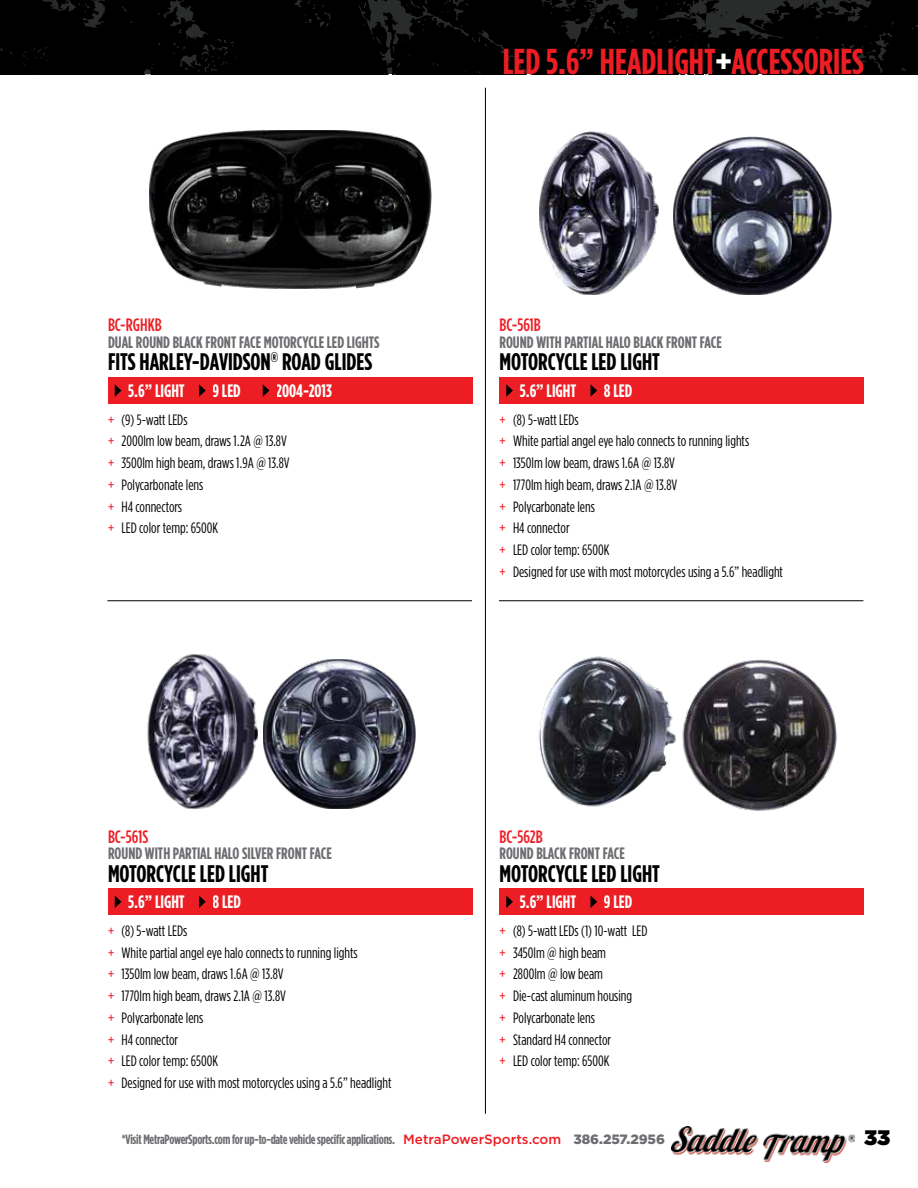
<style>
.page{position:relative;width:918px;height:1188px;background:#fff}
.page>*{position:absolute;margin:0;border:0;box-sizing:border-box;transform-origin:0 0}
.t1{font:700 36px "Gotham Condensed";color:#ed1d24}
.t2{font:700 24px "Gotham Condensed";color:#000}
.t3{font:900 21px "Gotham";color:#000}
.t4{font:700 18px "Gotham Condensed";color:#fff}
.t5{font:500 18px "Gotham Condensed";color:#ed1d24}
.t6{font:700 16.5px "Gotham Condensed";color:#6d6e71}
.t7{font:15px/21.8px "Gotham Condensed";color:#000}
.t8{font:700 13.5px "Gotham Condensed";letter-spacing:-.02em;color:#6d6e71}
.s1{color:#ed1d24}
.s2{color:#fff}
.s3{font-family:"Gotham";font-weight:500;color:#ed1d24}
.s4{font-family:"Gotham";font-weight:900}
</style>
<div class="page">
<svg style="left:78px;top:0;width:265px;height:74px;background:#030303"></svg>
<svg style="left:124px;top:1px;width:24px;height:36px"></svg>
<svg style="left:133px;top:52px;width:19px;height:21px"></svg>
<svg style="left:159px;top:47px;width:6px;height:6px"></svg>
<div style="left:260px;top:0;width:74px;height:74px;background:#000"></div>
<div style="left:0;top:0;width:78px;height:75px;background:#000"></div>
<svg style="left:343px;top:0;width:575px;height:75px;background:#050606"></svg>
<img style="left:672px;top:1127px;width:183px;height:35px">
<div style="left:108px;top:377px;width:20px;height:27px;background:#ed1d24"></div>
<svg style="left:115px;top:384px;width:7px;height:13px"></svg>
<div style="left:128px;top:377px;width:64px;height:27px;background:#ed1d24"></div>
<div style="left:212px;top:377px;width:44px;height:27px;background:#ed1d24"></div>
<div style="left:276px;top:377px;width:196px;height:27px;background:#ed1d24"></div>
<div style="left:192px;top:377px;width:20px;height:27px;background:#ed1d24"></div>
<svg style="left:199px;top:384px;width:7px;height:13px"></svg>
<div style="left:256px;top:377px;width:20px;height:27px;background:#ed1d24"></div>
<svg style="left:263px;top:384px;width:7px;height:13px"></svg>
<div style="left:500px;top:377px;width:20px;height:27px;background:#ed1d24"></div>
<svg style="left:506px;top:384px;width:7px;height:13px"></svg>
<div style="left:520px;top:377px;width:64px;height:27px;background:#ed1d24"></div>
<div style="left:604px;top:377px;width:260px;height:27px;background:#ed1d24"></div>
<div style="left:584px;top:377px;width:20px;height:27px;background:#ed1d24"></div>
<svg style="left:590px;top:384px;width:7px;height:13px"></svg>
<div style="left:108px;top:888px;width:20px;height:27px;background:#ed1d24"></div>
<svg style="left:115px;top:896px;width:7px;height:12px"></svg>
<div style="left:128px;top:888px;width:64px;height:27px;background:#ed1d24"></div>
<div style="left:212px;top:888px;width:260px;height:27px;background:#ed1d24"></div>
<div style="left:192px;top:888px;width:20px;height:27px;background:#ed1d24"></div>
<svg style="left:199px;top:896px;width:7px;height:12px"></svg>
<div style="left:500px;top:888px;width:20px;height:27px;background:#ed1d24"></div>
<svg style="left:506px;top:896px;width:7px;height:12px"></svg>
<div style="left:520px;top:888px;width:64px;height:27px;background:#ed1d24"></div>
<div style="left:604px;top:888px;width:260px;height:27px;background:#ed1d24"></div>
<div style="left:584px;top:888px;width:20px;height:27px;background:#ed1d24"></div>
<svg style="left:590px;top:896px;width:7px;height:12px"></svg>
<img style="left:149px;top:130px;width:282px;height:159px">
<img style="left:540px;top:132px;width:119px;height:163px">
<img style="left:673px;top:137px;width:158px;height:158px">
<img style="left:147px;top:654px;width:110px;height:155px">
<img style="left:263px;top:659px;width:152px;height:150px">
<hr style="left:107px;top:600px;width:365px;height:1px;background:#000">
<hr style="left:499px;top:600px;width:364px;height:1px;background:#000">
<hr style="left:485px;top:88px;width:1px;height:1026px;background:#000">
<img style="left:682px;top:659px;width:155px;height:152px">
<img style="left:513px;top:600px;width:164px;height:207px">
<p class="t5" style="left:108px;top:315px;width:55px">BC-RGHKB</p>
<p class="t6" style="left:108px;top:333px;width:273px">DUAL ROUND BLACK FRONT FACE MOTORCYCLE LED LIGHTS</p>
<h2 class="t2" style="left:108px;top:349px;width:266px">FITS HARLEY-DAVIDSON<sup>®</sup> ROAD GLIDES</h2>
<p class="t4" style="left:128px;top:380px;width:58px">5.6” LIGHT</p>
<p class="t4" style="left:212px;top:380px;width:30px">9 LED</p>
<p class="t4" style="left:276px;top:380px;width:57px">2004-2013</p>
<p class="t7" style="left:108px;top:408px;width:183px"><span class="s1">+</span> (9) 5-watt LEDs<br><span class="s1">+</span> 2000lm low beam, draws 1.2A @ 13.8V <span class="s1">+</span> 3500lm high beam, draws 1.9A @ 13.8V <span class="s1">+</span> Polycarbonate lens<br><span class="s1">+</span> H4 connectors<br><span class="s1">+</span> LED color temp: 6500K</p>
<p class="t5" style="left:108px;top:826px;width:42px">BC-561S</p>
<p class="t6" style="left:108px;top:844px;width:225px">ROUND WITH PARTIAL HALO SILVER FRONT FACE</p>
<h2 class="t2" style="left:108px;top:860px;width:162px">MOTORCYCLE LED LIGHT</h2>
<p class="t4" style="left:128px;top:891px;width:58px">5.6” LIGHT</p>
<p class="t4" style="left:212px;top:891px;width:30px">8 LED</p>
<p class="t7" style="left:108px;top:919px;width:285px"><span class="s1">+</span> (8) 5-watt LEDs<br><span class="s1">+</span> White partial angel eye halo connects to running lights<br><span class="s1">+</span> 1350lm low beam, draws 1.6A @ 13.8V<br><span class="s1">+</span> 1770lm high beam, draws 2.1A @ 13.8V<br><span class="s1">+</span> Polycarbonate lens<br><span class="s1">+</span> H4 connector<br><span class="s1">+</span> LED color temp: 6500K<br><span class="s1">+</span> Designed for use with most motorcycles using a 5.6” headlight</p>
<h1 class="t1" style="left:503px;top:41px;width:363px">LED 5.6” HEADLIGHT<span class="s2">+</span>ACCESSORIES</h1>
<p class="t5" style="left:500px;top:315px;width:43px">BC-561B</p>
<p class="t6" style="left:500px;top:333px;width:224px">ROUND WITH PARTIAL HALO BLACK FRONT FACE</p>
<h2 class="t2" style="left:500px;top:349px;width:162px">MOTORCYCLE LED LIGHT</h2>
<p class="t4" style="left:520px;top:380px;width:58px">5.6” LIGHT</p>
<p class="t4" style="left:604px;top:380px;width:30px">8 LED</p>
<p class="t7" style="left:500px;top:408px;width:285px"><span class="s1">+</span> (8) 5-watt LEDs<br><span class="s1">+</span> White partial angel eye halo connects to running lights<br><span class="s1">+</span> 1350lm low beam, draws 1.6A @ 13.8V<br><span class="s1">+</span> 1770lm high beam, draws 2.1A @ 13.8V<br><span class="s1">+</span> Polycarbonate lens<br><span class="s1">+</span> H4 connector<br><span class="s1">+</span> LED color temp: 6500K<br><span class="s1">+</span> Designed for use with most motorcycles using a 5.6” headlight</p>
<p class="t5" style="left:500px;top:826px;width:45px">BC-562B</p>
<p class="t6" style="left:500px;top:844px;width:127px">ROUND BLACK FRONT FACE</p>
<h2 class="t2" style="left:500px;top:860px;width:162px">MOTORCYCLE LED LIGHT</h2>
<p class="t4" style="left:520px;top:891px;width:58px">5.6” LIGHT</p>
<p class="t4" style="left:604px;top:891px;width:30px">9 LED</p>
<p class="t7" style="left:500px;top:919px;width:149px"><span class="s1">+</span> (8) 5-watt LEDs (1) 10-watt LED <span class="s1">+</span> 3450lm @ high beam<br><span class="s1">+</span> 2800lm @ low beam<br><span class="s1">+</span> Die-cast aluminum housing<br><span class="s1">+</span> Polycarbonate lens<br><span class="s1">+</span> Standard H4 connector<br><span class="s1">+</span> LED color temp: 6500K</p>
<p class="t8" style="left:122px;top:1132px;width:545px">*Visit MetraPowerSports.com for up-to-date vehicle specific applications. <span class="s3">MetraPowerSports.com</span> <span class="s4">386.257.2956</span></p>
<h3 class="t3" style="left:864px;top:1125px;width:28px">33</h3>
</div>
